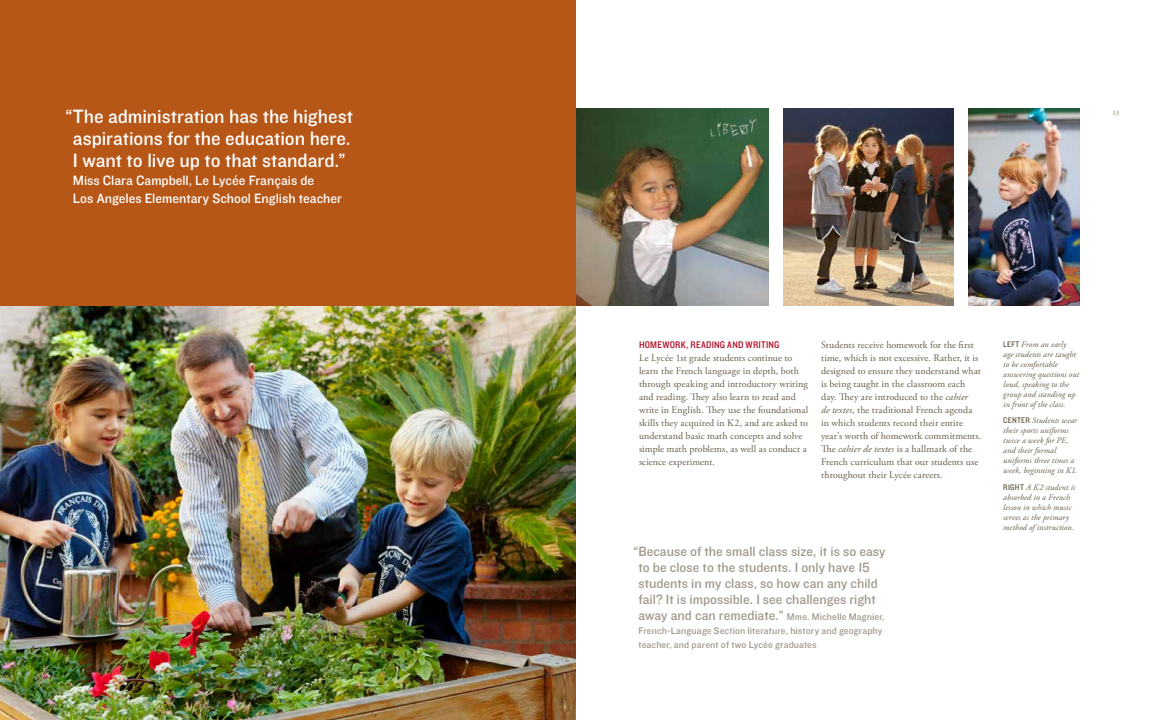
<style>
.page{position:relative;width:1152px;height:720px;background:#fff}
.page>*{position:absolute;margin:0;border:0;box-sizing:border-box;transform-origin:0 0}
.t1{font:20px/22px "Knockout HTF31 Junior Middlewt";color:#fff;text-align:center}
.t2{font:14px/16px "Knockout HTF31 Junior Middlewt";color:#a2988a}
.t3{font:14px/18px "Knockout HTF31 Junior Middlewt";color:#fff}
.t4{font:10px/13px "Adobe Garamond Pro";letter-spacing:.01em;color:#695e4a}
.t5{font:10px/14px "Knockout HTF31 Junior Middlewt";letter-spacing:.01em;color:#a2988a}
.t6{font:10px "Knockout HTF30 Junior Welterwt";letter-spacing:.025em;color:#b30f25}
.t7{font:italic 8.5px/10px "Adobe Garamond Pro";letter-spacing:.015em;color:#695e4a}
.t8{font:600 7px "Adobe Garamond Pro";color:#a2988a}
.s1{font-style:italic}
.s2{font-size:10px}
.s3{font-family:"Knockout HTF30 Junior Welterwt";font-style:normal}
</style>
<div class="page">
<img style="left:576px;top:108px;width:193px;height:197px">
<img style="left:968px;top:108px;width:112px;height:198px">
<img style="left:783px;top:108px;width:171px;height:198px">
<div style="left:0;top:0;width:576px;height:306px;background:#b75717"></div>
<img style="left:0;top:306px;width:576px;height:414px">
<h1 class="t1" style="left:65px;top:106px;width:289px">“The administration has the highest aspirations for the education here.<br>I want to live up to that standard.”</h1>
<h2 class="t3" style="left:73px;top:172px;width:271px">Miss Clara Campbell, Le Lycée Français de<br>Los Angeles Elementary School English teacher</h2>
<p class="t8" style="left:1112px;top:109px;width:9px">13</p>
<p class="t6" style="left:639px;top:339px;width:142px">HOMEWORK, READING AND WRITING</p>
<p class="t4" style="left:639px;top:352px;width:171px">Le Lycée 1st grade students continue to learn the French language in depth, both through speaking and introductory writing and reading. They also learn to read and write in English. They use the foundational skills they acquired in K2, and are asked to understand basic math concepts and solve simple math problems, as well as conduct a science experiment.</p>
<p class="t4" style="left:821px;top:338px;width:162px">Students receive homework for the first time, which is not excessive. Rather, it is designed to ensure they understand what is being taught in the classroom each day. They are introduced to the <span class="s1">cahier<br>de textes</span>, the traditional French agenda in which students record their entire year’s worth of homework commitments.<br>The <span class="s1">cahier de textes</span> is a hallmark of the French curriculum that our students use throughout their Lycée careers.</p>
<h2 class="t2" style="left:638px;top:544px;width:249px;text-indent:-5px">“Because of the small class size, it is so easy to be close to the students. I only have 15 students in my class, so how can any child fail? It is impossible. I see challenges right away and can remediate.” <span class="s2">Mme. Michelle Magnier,</span></h2>
<p class="t5" style="left:638px;top:624px;width:245px">French-Language Section literature, history and geography teacher, and parent of two Lycée graduates</p>
<p class="t7" style="left:1003px;top:339px;width:77px"><span class="s3">LEFT</span> From an early<br>age students are taught to be comfortable answering questions out loud, speaking to the group and standing up in front of the class.</p>
<p class="t7" style="left:1003px;top:416px;width:76px"><span class="s3">CENTER</span> Students wear their sports uniforms twice a week for PE, and their formal uniforms three times a week, beginning in K1.</p>
<p class="t7" style="left:1003px;top:482px;width:74px"><span class="s3">RIGHT</span> A K2 student is absorbed in a French lesson in which music serves as the primary method of instruction.</p>
</div>
